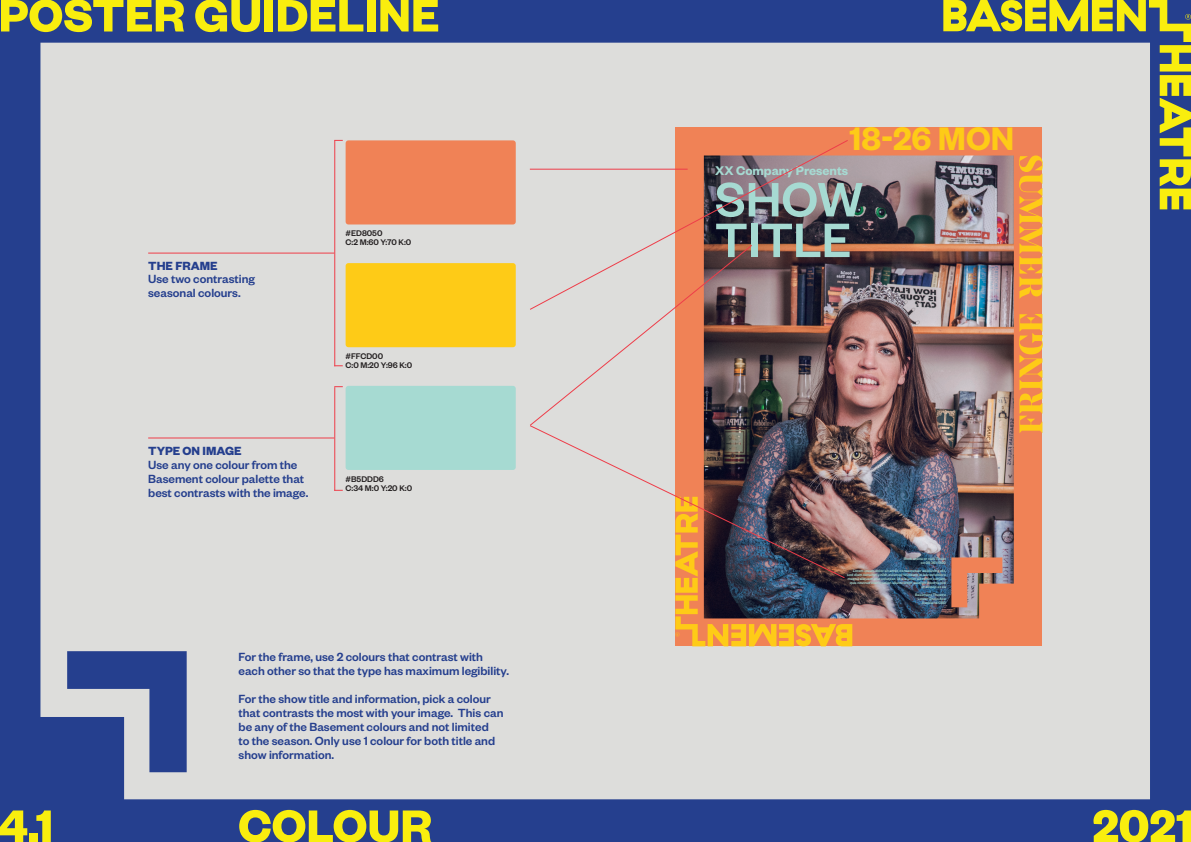
<style>
.page{position:relative;width:1191px;height:842px;background:#253f8e}
.page>*{position:absolute;margin:0;border:0;box-sizing:border-box;transform-origin:0 0}
.t1{font:500 53px/40.6px "Founders Grotesk";color:#a6dad2}
.t2{font:700 50px "Founders Grotesk";color:#f9ee0e}
.t3{font:600 35.7px "Founders Grotesk";color:#fecb17}
.t4{font:600 13.9px "Founders Grotesk";color:#a6dad2}
.t5{font:500 13px/14px "Founders Grotesk";color:#253f8e}
.t6{font:700 13px "Founders Grotesk";color:#253f8e}
.t7{font:500 9px "Founders Grotesk";color:#231f20}
.t8{font:500 4px/4px "Founders Grotesk";color:#a6dad2;text-align:right}
</style>
<div class="page">
<div style="left:40px;top:43px;width:1110px;height:756px;background:#dddddb"></div>
<div style="left:675px;top:128px;width:367px;height:518px;background:#f08256"></div>
<svg style="left:675px;top:579px;width:177px;height:67px"></svg>
<img style="left:704px;top:155px;width:309px;height:463px">
<svg style="left:1019px;top:314px;width:23px;height:119px"></svg>
<svg style="left:943px;top:0;width:248px;height:299px"></svg>
<div style="left:345px;top:140px;width:171px;height:84px;background:#f08256;border-radius:3px"></div>
<div style="left:345px;top:263px;width:171px;height:84px;background:#fecb17;border-radius:3px"></div>
<div style="left:345px;top:386px;width:171px;height:84px;background:#a6dad2;border-radius:3px"></div>
<svg style="left:529px;top:139px;width:320px;height:172px;background:#a58d8a"></svg>
<svg style="left:529px;top:244px;width:224px;height:180px;background:#c5b0a9"></svg>
<img style="left:529px;top:424px;width:317px;height:155px">
<hr style="left:334px;top:140px;width:1px;height:226px;background:#ee3d49">
<hr style="left:334px;top:387px;width:1px;height:104px;background:#ee3d49">
<hr style="left:148px;top:253px;width:186px;height:1px;background:#ee3d49">
<hr style="left:148px;top:437px;width:186px;height:1px;background:#ee3d49">
<p class="t2" style="left:-1px;top:-16px;width:442px">POSTER GUIDELINE</p>
<p class="t6" style="left:148px;top:257px;width:71px">THE FRAME</p>
<p class="t5" style="left:148px;top:272px;width:108px">Use two contrasting seasonal colours.</p>
<p class="t6" style="left:148px;top:443px;width:95px">TYPE ON IMAGE</p>
<p class="t5" style="left:148px;top:457px;width:162px">Use any one colour from the<br>Basement colour palette that best contrasts with the image.</p>
<p class="t7" style="left:345px;top:228px;width:38px">#ED8050</p>
<p class="t7" style="left:345px;top:237px;width:67px">C:2 M:60 Y:70 K:0</p>
<p class="t7" style="left:345px;top:351px;width:39px">#FFCD00</p>
<p class="t7" style="left:345px;top:360px;width:68px">C:0 M:20 Y:96 K:0</p>
<p class="t7" style="left:345px;top:473px;width:40px">#B5DDD6</p>
<p class="t7" style="left:345px;top:482px;width:68px">C:34 M:0 Y:20 K:0</p>
<p class="t5" style="left:238px;top:649px;width:272px">For the frame, use 2 colours that contrast with each other so that the type has maximum legibility.</p>
<p class="t5" style="left:238px;top:691px;width:266px">For the show title and information, pick a colour that contrasts the most with your image. This can be any of the Basement colours and not limited<br>to the season. Only use 1 colour for both title and show information.</p>
<p class="t3" style="left:849px;top:116px;width:166px">18-26 MON</p>
<p class="t4" style="left:715px;top:162px;width:134px">XX Company Presents</p>
<p class="t1" style="left:715px;top:177px;width:149px">SHOW<br>TITLE</p>
<p class="t8" style="left:903px;top:557px;width:44px">Book online or call iTicket on 09 361 1000</p>
<p class="t8" style="left:847px;top:569px;width:100px">Lorem ipsum dolor sit amet, consectetuer adipiscing elit, sed diam nonummy nibh euismod tincidunt ut laoreet dolore magna aliquam erat volutpat. Ut wisi enim ad minim veniam, quis nostrud exerci tation ullamcorper suscipit lobortis nisl ut aliquip ex ea</p>
<p class="t8" style="left:915px;top:593px;width:32px">Basement Theatre<br>Lower Greys Ave<br>Auckland CBD</p>
<p class="t2" style="left:-1px;top:794px;width:56px">4.1</p>
<p class="t2" style="left:238px;top:794px;width:195px">COLOUR</p>
<p class="t2" style="left:1092px;top:794px;width:103px">2021</p>
</div>
